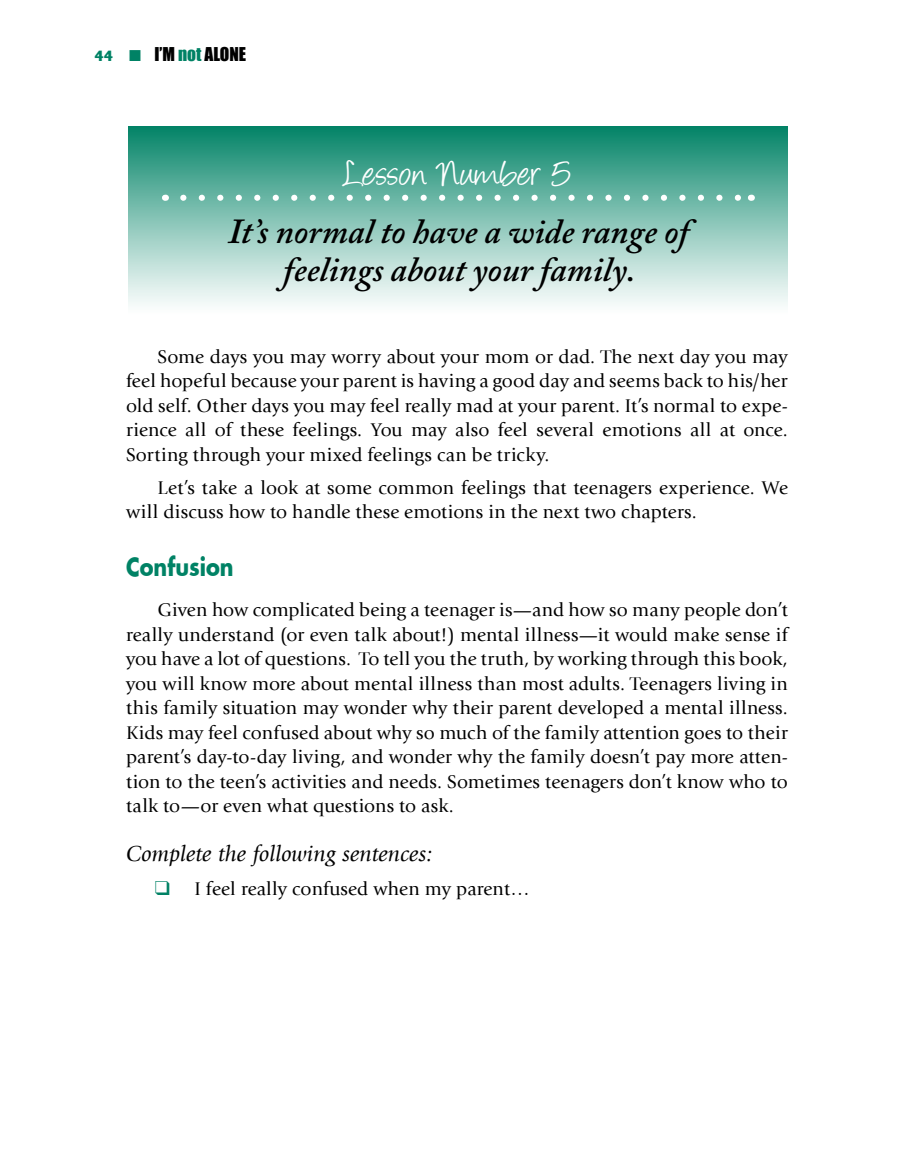
<style>
.page{position:relative;width:914px;height:1166px;background:#fff}
.page>*{position:absolute;margin:0;border:0;box-sizing:border-box;transform-origin:0 0}
.t1{font:42px "Angelina";letter-spacing:.015em;color:#fff}
.t2{font:italic 600 35px/38.5px "Adobe Caslon Pro";color:#000;text-align:center}
.t3{font:700 24.5px "Futura";color:#008265;scale:.85 1}
.t4{font:italic 22.75px "Giovanni";letter-spacing:.005em;color:#000}
.t5{font:19.25px/24.5px "Giovanni";letter-spacing:.005em;color:#000;text-align:justify}
.t6{font:17.5px "Impact";color:#000}
.s1{font-family:"Abadi";font-weight:800;font-stretch:condensed;font-size:15.75px;color:#008265}
.s2{color:#008265}
</style>
<div class="page">
<div style="left:128px;top:126px;width:660px;height:189px;background:linear-gradient(to bottom,#078569,#fff)"></div>
<svg style="left:183px;top:195px;width:558px;height:6px"></svg>
<p class="t6" style="left:94px;top:41px;width:153px"><span class="s1">44</span> <span class="s2">■</span> I’M <span class="s2">NOT</span> ALONE</p>
<h1 class="t1" style="left:344px;top:156px;width:229px">Lesson Number 5</h1>
<h2 class="t2" style="left:228px;top:211px;width:462px">It’s normal to have a wide range of feelings about your family.</h2>
<p class="t5" style="left:126px;top:344px;width:663px;text-indent:32px">Some days you may worry about your mom or dad. The next day you may feel hopeful because your parent is having a good day and seems back to his/her old self. Other days you may feel really mad at your parent. It’s normal to expe&shy;rience all of these feelings. You may also feel several emotions all at once.<br>Sorting through your mixed feelings can be tricky.</p>
<p class="t5" style="left:126px;top:475px;width:663px;text-indent:32px">Let’s take a look at some common feelings that teenagers experience. We will discuss how to handle these emotions in the next two chapters.</p>
<p class="t3" style="left:126px;top:549px;width:128px">Confusion</p>
<p class="t5" style="left:126px;top:598px;width:663px;text-indent:32px">Given how complicated being a teenager is—and how so many people don’t really understand (or even talk about!) mental illness—it would make sense if you have a lot of questions. To tell you the truth, by working through this book, you will know more about mental illness than most adults. Teenagers living in this family situation may wonder why their parent developed a mental illness.<br>Kids may feel confused about why so much of the family attention goes to their parent’s day-to-day living, and wonder why the family doesn’t pay more atten&shy;tion to the teen’s activities and needs. Sometimes teenagers don’t know who to talk to—or even what questions to ask.</p>
<p class="t4" style="left:126px;top:840px;width:308px">Complete the following sentences:</p>
<p class="t5" style="left:155px;top:876px;width:376px"><span class="s2">❑</span> I feel really confused when my parent…</p>
</div>
